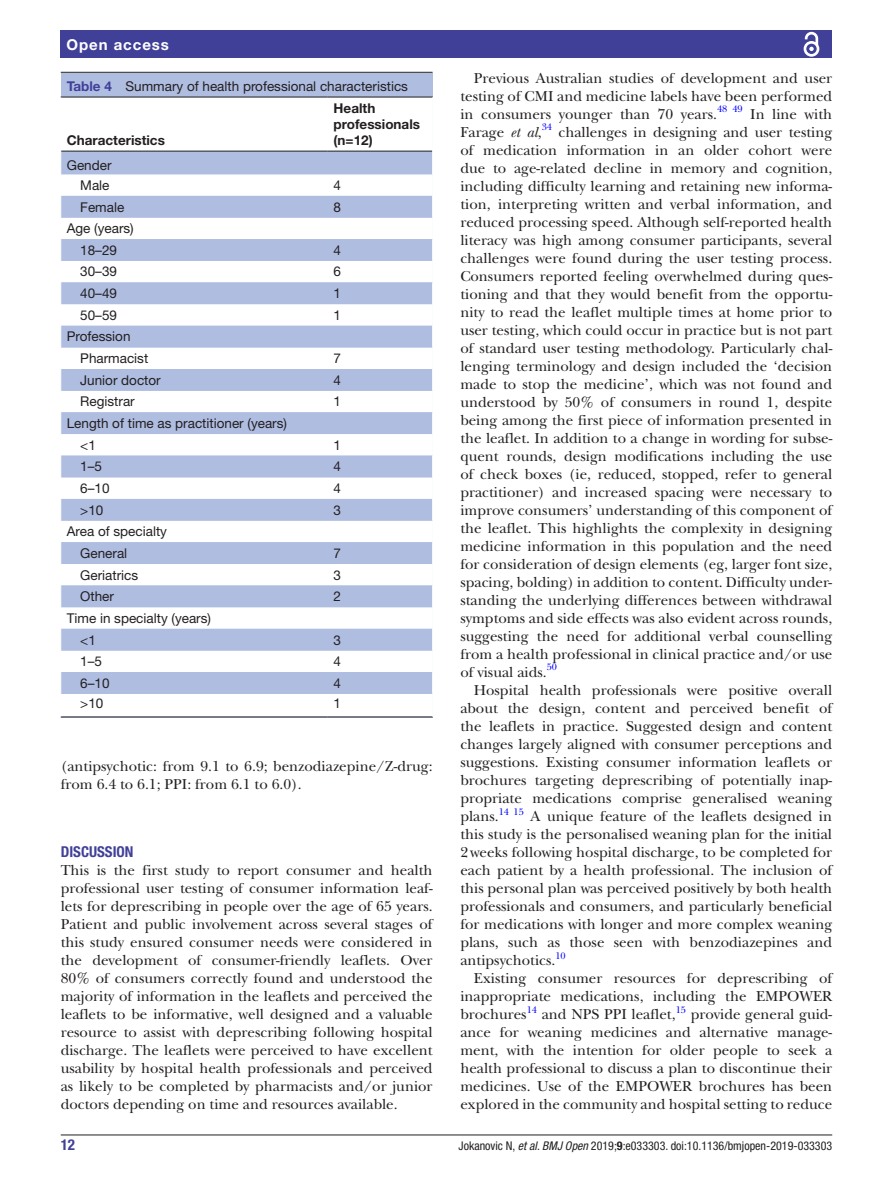
<style>
.page{position:relative;width:893px;height:1191px;background:#fff}
.page>*{position:absolute;margin:0;border:0;box-sizing:border-box;transform-origin:0 0}
.t1{font:15px/18px "New Baskerville";color:#231f20;text-align:justify}
.t2{font:700 condensed 15px "Helvetica Neue LT Std";color:#414099}
.t3{font:700 15px "Helvetica Neue LT Std";letter-spacing:.065em;color:#fff}
.t4{font:13.5px/21.6px "Helvetica Neue LT Std";color:#231f20}
.t5{font:700 13.5px/16.2px "Helvetica Neue LT Std";color:#231f20}
.t6{font:condensed 12px "Helvetica Neue LT Std";color:#231f20}
.t7{font:9.9px "New Baskerville";color:#00f}
.s1{font-weight:700;color:#414099}
.s2{font-style:italic}
.s3{font-weight:700}
</style>
<div class="page">
<hr style="left:61px;top:1134px;width:771px;height:1px;background:#231f20">
<div style="left:61px;top:31px;width:771px;height:27px;background:#414099"></div>
<svg style="left:803px;top:31px;width:17px;height:26px"></svg>
<div style="left:61px;top:73px;width:372px;height:644px;background:#afbde1"></div>
<hr style="left:61px;top:72px;width:372px;height:1px;background:#231f20">
<div style="left:61px;top:98px;width:371px;height:618px;background:#fff"></div>
<svg style="left:61px;top:152px;width:371px;height:542px"></svg>
<hr style="left:61px;top:97px;width:267px;height:1px;background:#231f20">
<hr style="left:61px;top:151px;width:267px;height:1px;background:#231f20">
<hr style="left:328px;top:97px;width:105px;height:1px;background:#231f20">
<hr style="left:328px;top:151px;width:104px;height:1px;background:#231f20">
<hr style="left:61px;top:716px;width:267px;height:1px;background:#231f20">
<hr style="left:328px;top:716px;width:105px;height:1px;background:#231f20">
<hr style="left:432px;top:97px;width:1px;height:54px;background:#fff">
<svg style="left:432px;top:151px;width:1px;height:565px"></svg>
<p class="t3" style="left:66px;top:35px;width:104px">Open access</p>
<p class="t4" style="left:67px;top:75px;width:343px"><span class="s1">Table 4</span> Summary of health professional characteristics</p>
<p class="t5" style="left:67px;top:132px;width:100px">Characteristics</p>
<p class="t4" style="left:67px;top:155px;width:46px;line-height:20.1px;text-align:right">Gender<br>Male</p>
<p class="t5" style="left:334px;top:99px;width:88px">Health professionals (n=12)</p>
<p class="t4" style="left:334px;top:174px;width:9px">4</p>
<p class="t4" style="left:80px;top:196px;width:46px">Female</p>
<p class="t4" style="left:334px;top:196px;width:9px">8</p>
<p class="t4" style="left:67px;top:217px;width:68px;text-align:center">Age (years)<br>18–29</p>
<p class="t4" style="left:334px;top:239px;width:9px">4</p>
<p class="t4" style="left:80px;top:261px;width:38px">30–39</p>
<p class="t4" style="left:334px;top:261px;width:9px">6</p>
<p class="t4" style="left:80px;top:282px;width:38px">40–49</p>
<p class="t4" style="left:334px;top:282px;width:9px">1</p>
<p class="t4" style="left:80px;top:304px;width:38px">50–59</p>
<p class="t4" style="left:334px;top:304px;width:9px">1</p>
<p class="t4" style="left:80px;top:326px;width:70px;text-indent:-14px">Profession<br>Pharmacist</p>
<p class="t4" style="left:334px;top:347px;width:9px">7</p>
<p class="t4" style="left:80px;top:369px;width:82px">Junior doctor</p>
<p class="t4" style="left:334px;top:369px;width:9px">4</p>
<p class="t4" style="left:80px;top:390px;width:56px">Registrar</p>
<p class="t4" style="left:334px;top:390px;width:9px">1</p>
<p class="t4" style="left:80px;top:412px;width:208px;text-indent:-14px">Length of time as practitioner (years) &lt;1</p>
<p class="t4" style="left:334px;top:434px;width:9px">1</p>
<p class="t4" style="left:80px;top:455px;width:23px">1–5</p>
<p class="t4" style="left:334px;top:455px;width:9px">4</p>
<p class="t4" style="left:80px;top:477px;width:31px">6–10</p>
<p class="t4" style="left:334px;top:477px;width:9px">4</p>
<p class="t4" style="left:80px;top:499px;width:25px">&gt;10</p>
<p class="t4" style="left:334px;top:499px;width:9px">3</p>
<p class="t4" style="left:80px;top:520px;width:88px;text-indent:-14px">Area of specialty<br>General</p>
<p class="t4" style="left:334px;top:542px;width:9px">7</p>
<p class="t4" style="left:80px;top:564px;width:59px">Geriatrics</p>
<p class="t4" style="left:334px;top:564px;width:9px">3</p>
<p class="t4" style="left:80px;top:585px;width:35px">Other</p>
<p class="t4" style="left:334px;top:585px;width:9px">2</p>
<p class="t4" style="left:80px;top:607px;width:132px;text-indent:-14px">Time in specialty (years) &lt;1</p>
<p class="t4" style="left:334px;top:629px;width:9px">3</p>
<p class="t4" style="left:80px;top:650px;width:23px">1–5</p>
<p class="t4" style="left:334px;top:650px;width:9px">4</p>
<p class="t4" style="left:80px;top:672px;width:31px">6–10</p>
<p class="t4" style="left:334px;top:672px;width:9px">4</p>
<p class="t4" style="left:80px;top:692px;width:25px">&gt;10</p>
<p class="t4" style="left:334px;top:692px;width:9px">1</p>
<p class="t1" style="left:61px;top:757px;width:373px">(antipsychotic: from 9.1 to 6.9; benzodiazepine/Z-drug: from 6.4 to 6.1; PPI: from 6.1 to 6.0).</p>
<p class="t2" style="left:61px;top:842px;width:74px">DISCUSSION</p>
<p class="t1" style="left:61px;top:861px;width:373px">This is the first study to report consumer and health professional user testing of consumer information leaf&shy;lets for deprescribing in people over the age of 65 years.<br>Patient and public involvement across several stages of this study ensured consumer needs were considered in the development of consumer-friendly leaflets. Over 80% of consumers correctly found and understood the majority of information in the leaflets and perceived the leaflets to be informative, well designed and a valuable resource to assist with deprescribing following hospital discharge. The leaflets were perceived to have excellent usability by hospital health professionals and perceived as likely to be completed by pharmacists and/or junior doctors depending on time and resources available.</p>
<p class="t1" style="left:460px;top:69px;width:373px;text-indent:13px">Previous Australian studies of development and user testing of CMI and medicine labels have been performed in consumers younger than 70 years.<sup>48</sup> <sup>49</sup></p>
<p class="t1" style="left:750px;top:105px;width:83px">In line with</p>
<p class="t7" style="left:542px;top:121px;width:12px">34</p>
<p class="t1" style="left:460px;top:123px;width:373px;text-indent:98px">challenges in designing and user testing of medication information in an older cohort were due to age-related decline in memory and cognition, including difficulty learning and retaining new informa&shy;tion, interpreting written and verbal information, and reduced processing speed. Although self-reported health literacy was high among consumer participants, several challenges were found during the user testing process.<br>Consumers reported feeling overwhelmed during ques&shy;tioning and that they would benefit from the opportu&shy;nity to read the leaflet multiple times at home prior to user testing, which could occur in practice but is not part of standard user testing methodology. Particularly chal&shy;lenging terminology and design included the ‘decision made to stop the medicine’, which was not found and understood by 50% of consumers in round 1, despite being among the first piece of information presented in the leaflet. In addition to a change in wording for subse&shy;quent rounds, design modifications including the use of check boxes (ie, reduced, stopped, refer to general practitioner) and increased spacing were necessary to improve consumers’ understanding of this component of the leaflet. This highlights the complexity in designing medicine information in this population and the need for consideration of design elements (eg, larger font size, spacing, bolding) in addition to content. Difficulty under&shy;standing the underlying differences between withdrawal symptoms and side effects was also evident across rounds, suggesting the need for additional verbal counselling from a health professional in clinical practice and/or use of visual aids.</p>
<p class="t1" style="left:460px;top:123px;width:83px">Farage <span class="s2">et al</span>,</p>
<p class="t7" style="left:547px;top:661px;width:12px">50</p>
<p class="t1" style="left:460px;top:681px;width:373px;text-indent:14px">Hospital health professionals were positive overall about the design, content and perceived benefit of the leaflets in practice. Suggested design and content changes largely aligned with consumer perceptions and suggestions. Existing consumer information leaflets or brochures targeting deprescribing of potentially inap&shy;propriate medications comprise generalised weaning plans.</p>
<p class="t7" style="left:499px;top:805px;width:27px">14 15</p>
<p class="t1" style="left:460px;top:807px;width:373px;text-indent:70px">A unique feature of the leaflets designed in this study is the personalised weaning plan for the initial 2weeks following hospital discharge, to be completed for each patient by a health professional. The inclusion of this personal plan was perceived positively by both health professionals and consumers, and particularly beneficial for medications with longer and more complex weaning plans, such as those seen with benzodiazepines and antipsychotics.<sup>10</sup></p>
<p class="t1" style="left:460px;top:969px;width:373px;text-indent:14px">Existing consumer resources for deprescribing of inappropriate medications, including the EMPOWER brochures<sup>14</sup> and NPS PPI leaflet,</p>
<p class="t7" style="left:676px;top:1003px;width:12px">15</p>
<p class="t1" style="left:460px;top:1005px;width:373px;text-indent:230px">provide general guid&shy;ance for weaning medicines and alternative manage&shy;ment, with the intention for older people to seek a health professional to discuss a plan to discontinue their medicines. Use of the EMPOWER brochures has been explored in the community and hospital setting to reduce</p>
<p class="t2" style="left:61px;top:1135px;width:16px">12</p>
<p class="t6" style="left:459px;top:1138px;width:375px">Jokanovic N, <span class="s2">et al</span>. <span class="s2">BMJ Open</span> 2019;<span class="s3">9</span>:e033303. doi:10.1136/bmjopen-2019-033303</p>
</div>
